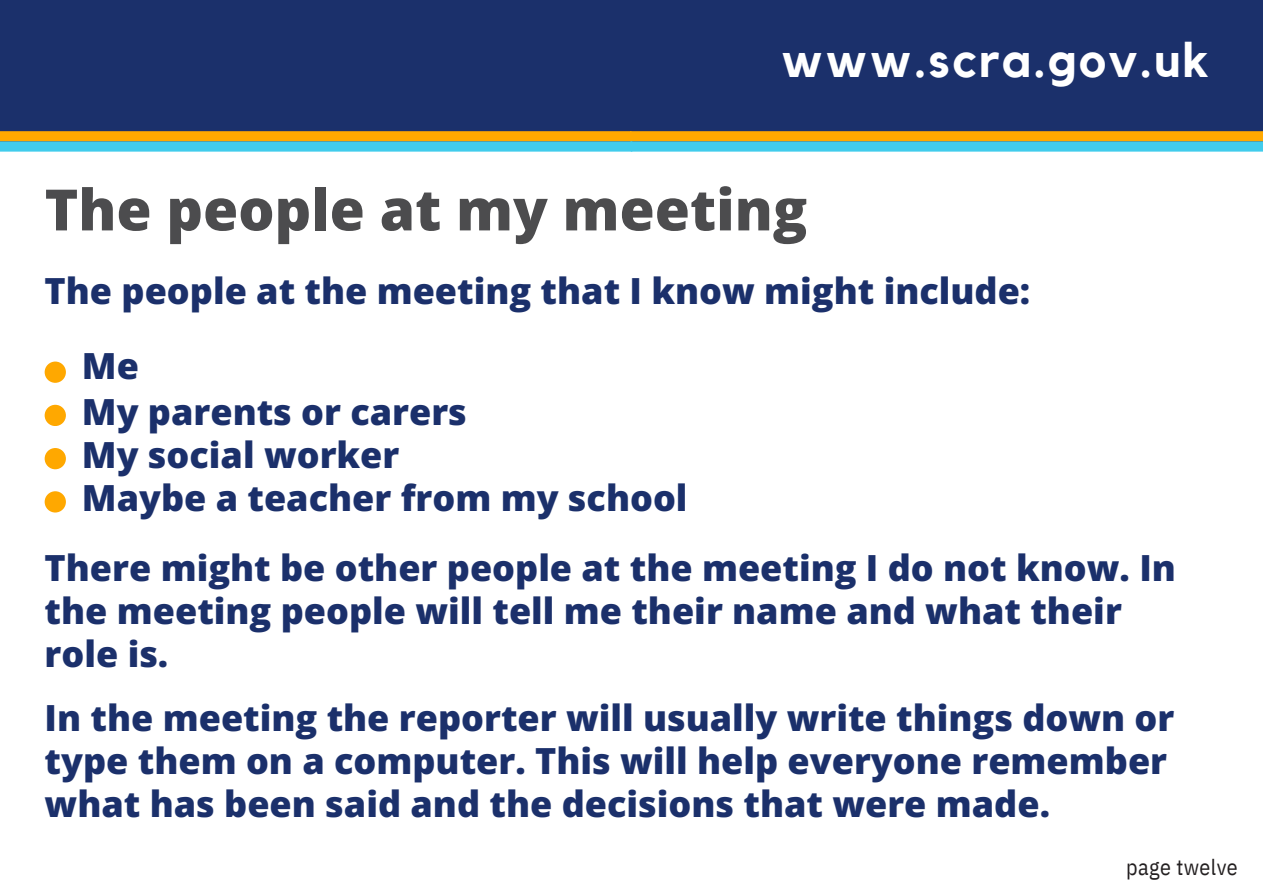
<style>
.page{position:relative;width:1263px;height:894px;background:#fff}
.page>*{position:absolute;margin:0;border:0;box-sizing:border-box;transform-origin:0 0}
.t1{font:800 57px "Open Sans";color:#4c4c4e}
.t2{font:700 48px "Kollektif";letter-spacing:.05em;color:#fff}
.t3{font:800 36px/42.9px "Open Sans";color:#1b306b}
.t4{font:22.05px "IBM Plex Sans Cond";letter-spacing:.02em;color:#231f20}
</style>
<div class="page">
<div style="left:45px;top:361px;width:21px;height:22px;background:#ffa800;border-radius:50%"></div>
<div style="left:45px;top:404px;width:21px;height:22px;background:#ffa800;border-radius:50%"></div>
<div style="left:45px;top:448px;width:21px;height:21px;background:#ffa800;border-radius:50%"></div>
<div style="left:45px;top:491px;width:21px;height:21px;background:#ffa800;border-radius:50%"></div>
<div style="left:631px;top:0;width:632px;height:141px;background:#1b306b"></div>
<div style="left:0;top:0;width:632px;height:141px;background:#1b306b"></div>
<div style="left:631px;top:132px;width:631px;height:9px;background:#ffa800"></div>
<div style="left:630px;top:131px;width:633px;height:10px;border:2px solid #ffa800"></div>
<svg style="left:0;top:131px;width:632px;height:10px;background:#faa501"></svg>
<div style="left:631px;top:142px;width:632px;height:9px;background:#41ccec"></div>
<div style="left:631px;top:141px;width:632px;height:11px;border:2px solid #41ccec"></div>
<div style="left:0;top:142px;width:632px;height:9px;background:#41ccec"></div>
<div style="left:0;top:141px;width:632px;height:11px;border:2px solid #41ccec"></div>
<h3 class="t2" style="left:781px;top:38px;width:429px">www.scra.gov.uk</h3>
<p class="t1" style="left:45px;top:169px;width:764px">The people at my meeting</p>
<h2 class="t3" style="left:82px;top:253px;width:950px;line-height:74.4px;text-indent:-37px">The people at the meeting that I know might include:<br>Me</h2>
<h2 class="t3" style="left:82px;top:390px;width:607px">My parents or carers<br>My social worker<br>Maybe a teacher from my school</h2>
<h1 class="t3" style="left:45px;top:545px;width:1133px">There might be other people at the meeting I do not know. In the meeting people will tell me their name and what their role is.</h1>
<h3 class="t3" style="left:45px;top:695px;width:1131px">In the meeting the reporter will usually write things down or type them on a computer. This will help everyone remember what has been said and the decisions that were made.</h3>
<h3 class="t4" style="left:1126px;top:852px;width:113px">page twelve</h3>
</div>
